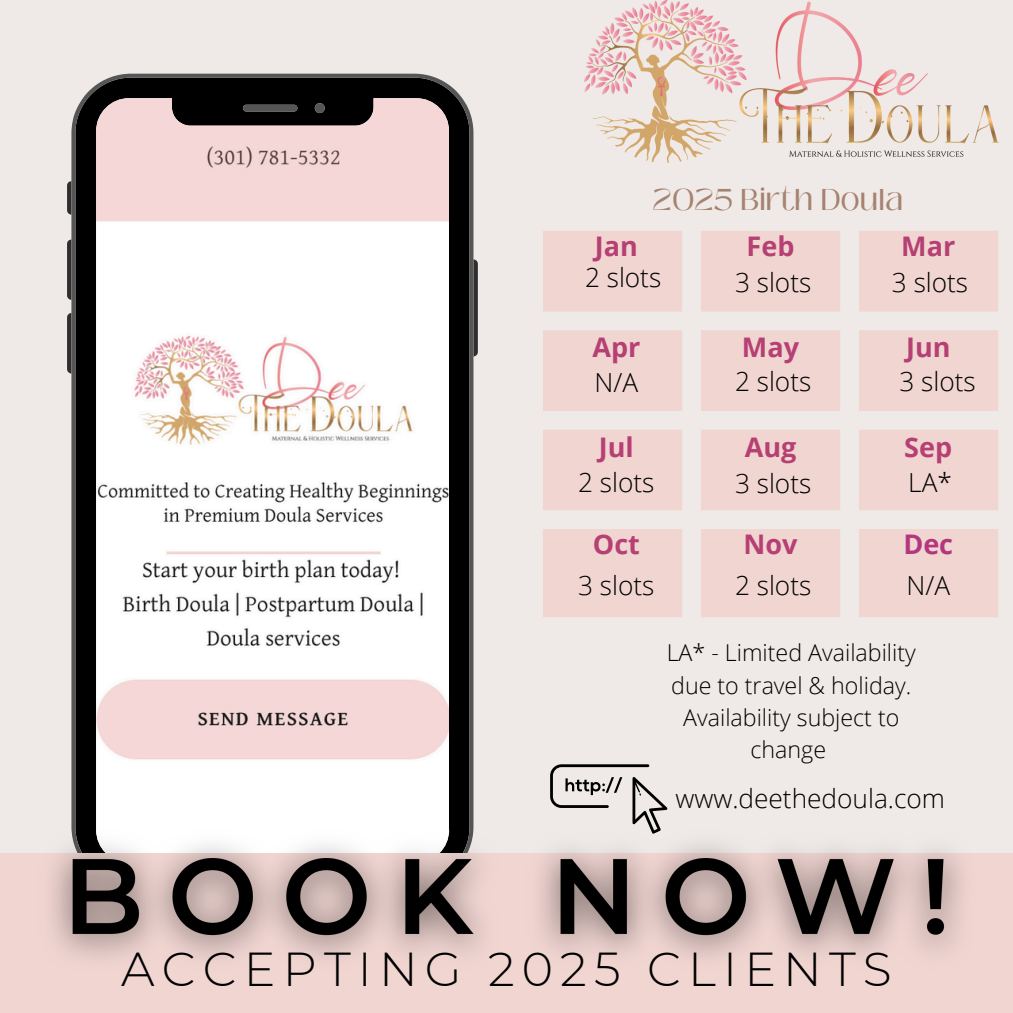
<style>
.page{position:relative;width:1013px;height:1013px;background:#fff}
.page>*{position:absolute;margin:0;border:0;box-sizing:border-box;transform-origin:0 0}
.t1{font:300 47.5px "Montserrat";letter-spacing:.15em;color:#000}
.t2{font:30px "Black Mango";color:#a68270}
.t3{font:700 27px "Open Sans";color:#b64073}
.t4{font:700 27px "Open Sans";color:#b3377f}
.t5{font:300 26.25px "Open Sans";color:#000}
.t6{font:300 23.25px/32.4px "Open Sans";color:#000;text-align:center}
</style>
<div class="page">
<div style="left:0;top:0;width:1012px;height:1012px;background:#efeae7"></div>
<svg style="left:67px;top:181px;width:4px;height:34px"></svg>
<svg style="left:67px;top:239px;width:4px;height:61px"></svg>
<svg style="left:67px;top:313px;width:4px;height:60px"></svg>
<svg style="left:473px;top:259px;width:5px;height:97px"></svg>
<svg style="left:71px;top:74px;width:402px;height:743px;background:#cfc7c7"></svg>
<div style="left:0;top:853px;width:1012px;height:159px;background:#f0d5d1"></div>
<img style="left:53px;top:817px;width:909px;height:140px">
<img style="left:584px;top:0;width:414px;height:162px">
<svg style="left:543px;top:231px;width:455px;height:386px;fill:#f0d5d1"></svg>
<svg style="left:550px;top:764px;width:117px;height:69px"></svg>
<h6 class="t2" style="left:652px;top:177px;width:252px">2025 Birth Doula</h6>
<h3 class="t3" style="left:595px;top:227px;width:44px">Jan</h3>
<h6 class="t3" style="left:746px;top:227px;width:49px">Feb</h6>
<h6 class="t3" style="left:901px;top:227px;width:56px">Mar</h6>
<h3 class="t5" style="left:585px;top:259px;width:78px">2 slots</h3>
<h3 class="t5" style="left:735px;top:264px;width:78px">3 slots</h3>
<h3 class="t5" style="left:891px;top:264px;width:78px">3 slots</h3>
<h6 class="t3" style="left:592px;top:328px;width:49px">Apr</h6>
<h3 class="t3" style="left:742px;top:328px;width:59px">May</h3>
<h5 class="t3" style="left:906px;top:328px;width:46px">Jun</h5>
<h6 class="t5" style="left:594px;top:364px;width:45px">N/A</h6>
<h3 class="t5" style="left:735px;top:363px;width:78px">2 slots</h3>
<p class="t5" style="left:899px;top:363px;width:78px">3 slots</p>
<h6 class="t3" style="left:599px;top:428px;width:36px">Jul</h6>
<h6 class="t3" style="left:744px;top:428px;width:53px">Aug</h6>
<h3 class="t3" style="left:904px;top:428px;width:49px">Sep</h3>
<h5 class="t5" style="left:578px;top:464px;width:78px">2 slots</h5>
<p class="t5" style="left:735px;top:465px;width:78px">3 slots</p>
<h3 class="t5" style="left:908px;top:464px;width:45px">LA*</h3>
<h5 class="t3" style="left:593px;top:525px;width:49px">Oct</h5>
<h6 class="t3" style="left:743px;top:525px;width:56px">Nov</h6>
<h6 class="t4" style="left:903px;top:525px;width:51px">Dec</h6>
<h6 class="t5" style="left:578px;top:567px;width:78px">3 slots</h6>
<h3 class="t5" style="left:735px;top:567px;width:78px">2 slots</h3>
<h3 class="t5" style="left:906px;top:567px;width:45px">N/A</h3>
<h3 class="t6" style="left:666px;top:636px;width:251px">LA* - Limited Availability due to travel &amp; holiday.<br>Availability subject to change</h3>
<h3 class="t5" style="left:675px;top:779px;width:271px">www.deethedoula.com</h3>
<p class="t1" style="left:121px;top:940px;width:772px">ACCEPTING 2025 CLIENTS</p>
</div>
